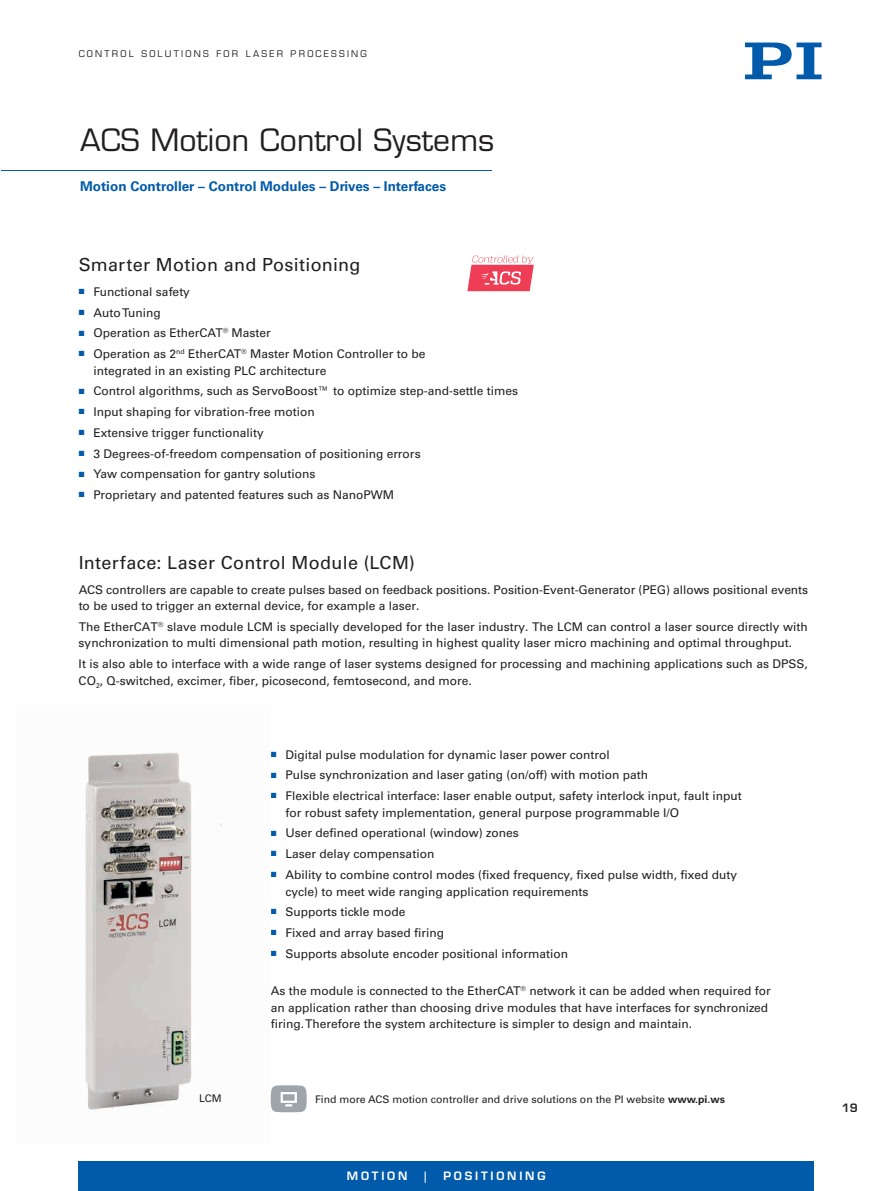
<style>
.page{position:relative;width:893px;height:1191px;background:#fff}
.page>*{position:absolute;margin:0;border:0;box-sizing:border-box;transform-origin:0 0}
.t1{font:30px "Eurostile LT";letter-spacing:.005em;color:#231f20}
.t2{font:18px "Univers LT";letter-spacing:.02em;color:#231f20}
.t3{font:700 13.5px "Univers LT";color:#015aaa}
.t4{font:12px/16.5px "Univers LT";color:#231f20}
.t5{font:600 11.25px "Eurostile LT";letter-spacing:.25em;color:#fff}
.t6{font:600 11.25px "Eurostile LT";color:#231f20}
.t7{font:10.5px "Univers LT";color:#231f20}
.t8{font:9px "Eurostile LT";letter-spacing:.25em;color:#231f20}
.s1{color:#015aaa}
.s2{font-weight:700}
</style>
<div class="page">
<div style="left:79px;top:1161px;width:735px;height:30px;background:#015aaa"></div>
<svg style="left:745px;top:43px;width:76px;height:36px"></svg>
<img style="left:84px;top:751px;width:187px;height:361px">
<hr style="left:1px;top:170px;width:491px;height:1px;background:#015aaa">
<svg style="left:271px;top:1085px;width:36px;height:27px"></svg>
<svg style="left:467px;top:256px;width:67px;height:35px"></svg>
<p class="t8" style="left:79px;top:48px;width:290px">CONTROL SOLUTIONS FOR LASER PROCESSING</p>
<h1 class="t1" style="left:80px;top:122px;width:416px">ACS Motion Control Systems</h1>
<p class="t3" style="left:80px;top:178px;width:368px">Motion Controller – Control Modules – Drives – Interfaces</p>
<h2 class="t2" style="left:79px;top:254px;width:283px">Smarter Motion and Positioning</h2>
<p class="t4" style="left:79px;top:283px;width:113px"><span class="s1">■</span> Functional safety</p>
<p class="t4" style="left:79px;top:304px;width:84px"><sup>■</sup> Auto Tuning</p>
<p class="t4" style="left:79px;top:325px;width:194px"><sup>■</sup> Operation as EtherCAT<sup>®</sup> Master</p>
<p class="t4" style="left:94px;top:346px;width:333px;text-indent:-15px"><sup>■</sup> Operation as 2<sup>nd</sup> EtherCAT<sup>®</sup> Master Motion Controller to be integrated in an existing PLC architecture</p>
<p class="t4" style="left:79px;top:383px;width:441px"><sup>■</sup> Control algorithms, such as ServoBoost™ to optimize step-and-settle times</p>
<p class="t4" style="left:79px;top:404px;width:238px"><sup>■</sup> Input shaping for vibration-free motion</p>
<p class="t4" style="left:79px;top:424px;width:187px"><sup>■</sup> Extensive trigger functionality</p>
<p class="t4" style="left:79px;top:445px;width:344px"><sup>■</sup> 3 Degrees-of-freedom compensation of positioning errors</p>
<p class="t4" style="left:79px;top:466px;width:238px"><span class="s1">■</span> Yaw compensation for gantry solutions</p>
<p class="t4" style="left:79px;top:487px;width:317px"><sup>■</sup> Proprietary and patented features such as NanoPWM</p>
<h2 class="t2" style="left:79px;top:551px;width:338px">Interface: Laser Control Module (LCM)</h2>
<p class="t4" style="left:79px;top:581px;width:731px">ACS controllers are capable to create pulses based on feedback positions. Position-Event-Generator (PEG) allows positional events to be used to trigger an external device, for example a laser.</p>
<p class="t4" style="left:79px;top:618px;width:731px">The EtherCAT<sup>®</sup> slave module LCM is specially developed for the laser industry. The LCM can control a laser source directly with synchronization to multi dimensional path motion, resulting in highest quality laser micro machining and optimal throughput.</p>
<p class="t4" style="left:79px;top:655px;width:731px">It is also able to interface with a wide range of laser systems designed for processing and machining applications such as DPSS,<br>CO<sub>2</sub>, Q-switched, excimer, fiber, picosecond, femtosecond, and more.</p>
<p class="t4" style="left:271px;top:746px;width:340px"><span class="s1">■</span> Digital pulse modulation for dynamic laser power control</p>
<p class="t4" style="left:271px;top:767px;width:379px"><sup>■</sup> Pulse synchronization and laser gating (on/off) with motion path</p>
<p class="t4" style="left:286px;top:787px;width:458px;text-indent:-15px"><sup>■</sup> Flexible electrical interface: laser enable output, safety interlock input, fault input for robust safety implementation, general purpose programmable I/O</p>
<p class="t4" style="left:271px;top:825px;width:249px"><span class="s1">■</span> User defined operational (window) zones</p>
<p class="t4" style="left:271px;top:845px;width:165px"><span class="s1">■</span> Laser delay compensation</p>
<p class="t4" style="left:286px;top:866px;width:453px;text-indent:-15px"><sup>■</sup> Ability to combine control modes (fixed frequency, fixed pulse width, fixed duty cycle) to meet wide ranging application requirements</p>
<p class="t4" style="left:271px;top:903px;width:136px"><sup>■</sup> Supports tickle mode</p>
<p class="t4" style="left:271px;top:924px;width:175px"><span class="s1">■</span> Fixed and array based firing</p>
<p class="t4" style="left:271px;top:945px;width:299px"><span class="s1">■</span> Supports absolute encoder positional information</p>
<p class="t4" style="left:271px;top:982px;width:502px">As the module is connected to the EtherCAT<sup>®</sup> network it can be added when required for an application rather than choosing drive modules that have interfaces for synchronized firing. Therefore the system architecture is simpler to design and maintain.</p>
<p class="t7" style="left:199px;top:1092px;width:24px">LCM</p>
<p class="t7" style="left:315px;top:1092px;width:411px">Find more ACS motion controller and drive solutions on the PI website <span class="s2">www.pi.ws</span></p>
<p class="t5" style="left:347px;top:1168px;width:62px">MOTION</p>
<p class="t5" style="left:424px;top:1168px;width:5px">|</p>
<p class="t5" style="left:443px;top:1168px;width:104px">POSITIONING</p>
<p class="t6" style="left:842px;top:1101px;width:17px">19</p>
</div>
